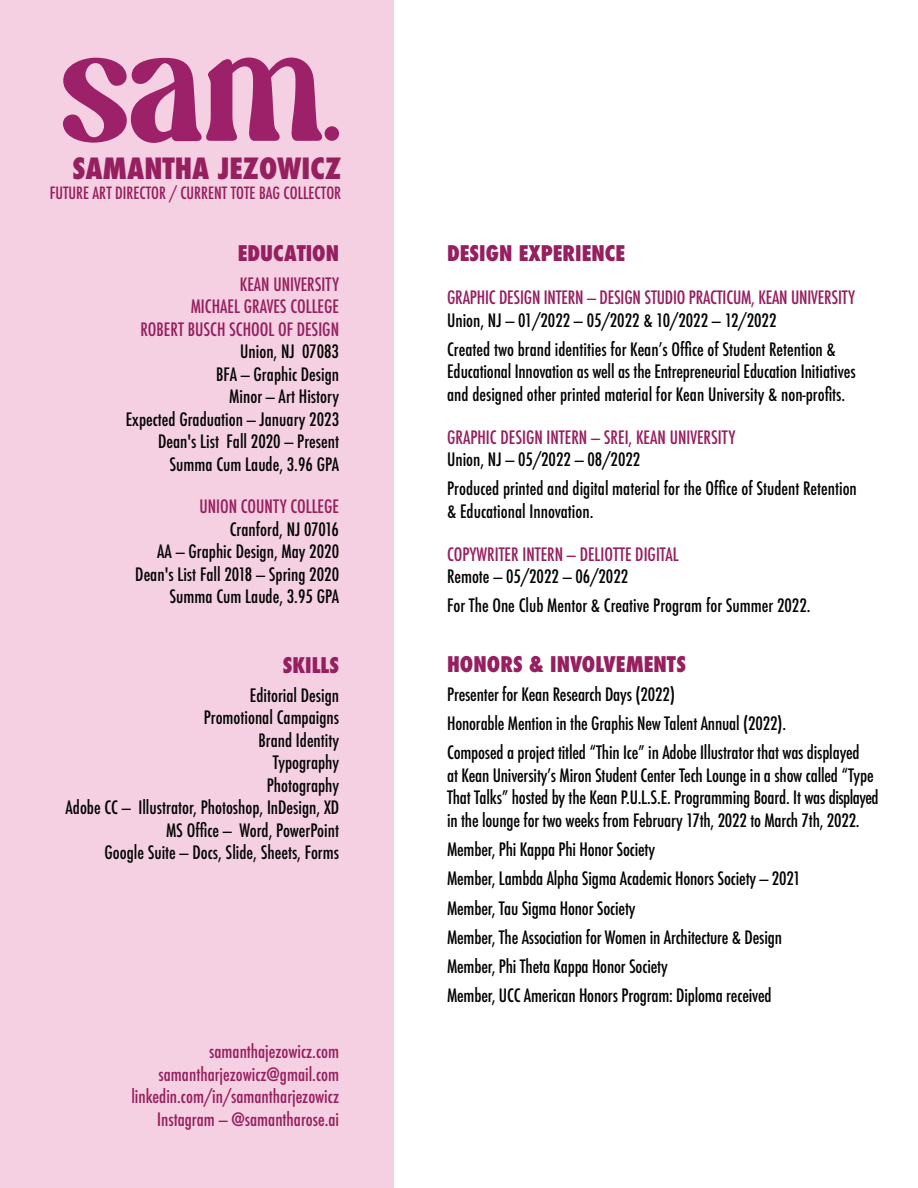
<style>
.page{position:relative;width:918px;height:1188px;background:#fff}
.page>*{position:absolute;margin:0;border:0;box-sizing:border-box;transform-origin:0 0}
.t1{font:800 condensed 28.5px "Futura";color:#961f5f}
.t2{font:800 condensed 21px "Futura";color:#961f5f}
.t3{font:500 condensed 18px/22.5px "Futura";color:#040503}
.t4{font:500 condensed 18px "Futura";color:#961f5f}
.t5{font:500 condensed 18px "Futura";color:#971f5f}
.t6{font:500 condensed 16.5px "Futura";color:#961f5f}
</style>
<div class="page">
<div style="left:0;top:0;width:393px;height:1188px;background:#f4d0e2"></div>
<svg style="left:63px;top:58px;width:259px;height:85px"></svg>
<div style="left:325px;top:126px;width:14px;height:15px;background:#9d2169;border-radius:50%"></div>
<p class="t1" style="left:73px;top:149px;width:270px">SAMANTHA JEZOWICZ</p>
<p class="t6" style="left:50px;top:182px;width:293px">FUTURE ART DIRECTOR / CURRENT TOTE BAG COLLECTOR</p>
<p class="t2" style="left:238px;top:239px;width:103px">EDUCATION</p>
<p class="t4" style="left:240px;top:272px;width:101px">KEAN UNIVERSITY</p>
<p class="t4" style="left:191px;top:295px;width:150px">MICHAEL GRAVES COLLEGE</p>
<p class="t4" style="left:140px;top:317px;width:200px">ROBERT BUSCH SCHOOL OF DESIGN</p>
<p class="t3" style="left:240px;top:340px;width:100px">Union, NJ 07083</p>
<p class="t3" style="left:216px;top:363px;width:124px">BFA — Graphic Design</p>
<p class="t3" style="left:229px;top:385px;width:111px">Minor — Art History</p>
<p class="t3" style="left:126px;top:408px;width:215px">Expected Graduation — January 2023</p>
<p class="t3" style="left:158px;top:430px;width:182px">Dean's List Fall 2020 — Present</p>
<p class="t3" style="left:170px;top:453px;width:171px">Summa Cum Laude, 3.96 GPA</p>
<p class="t4" style="left:199px;top:495px;width:141px">UNION COUNTY COLLEGE</p>
<p class="t3" style="left:230px;top:518px;width:111px">Cranford, NJ 07016</p>
<p class="t3" style="left:157px;top:541px;width:183px">AA — Graphic Design, May 2020</p>
<p class="t3" style="left:135px;top:563px;width:205px">Dean's List Fall 2018 — Spring 2020</p>
<p class="t3" style="left:170px;top:586px;width:171px">Summa Cum Laude, 3.95 GPA</p>
<p class="t2" style="left:283px;top:651px;width:58px">SKILLS</p>
<p class="t3" style="left:250px;top:684px;width:91px">Editorial Design</p>
<p class="t3" style="left:204px;top:707px;width:137px">Promotional Campaigns</p>
<p class="t3" style="left:258px;top:729px;width:82px">Brand Identity</p>
<p class="t3" style="left:273px;top:752px;width:68px">Typography</p>
<p class="t3" style="left:267px;top:774px;width:74px">Photography</p>
<p class="t3" style="left:66px;top:797px;width:275px">Adobe CC — Illustrator, Photoshop, InDesign, XD</p>
<p class="t3" style="left:166px;top:819px;width:175px">MS Office — Word, PowerPoint</p>
<p class="t3" style="left:104px;top:842px;width:236px">Google Suite — Docs, Slide, Sheets, Forms</p>
<p class="t5" style="left:209px;top:1040px;width:131px">samanthajezowicz.com</p>
<p class="t5" style="left:159px;top:1063px;width:182px">samantharjezowicz@gmail.com</p>
<p class="t5" style="left:131px;top:1085px;width:209px">linkedin.com/in/samantharjezowicz</p>
<p class="t5" style="left:157px;top:1108px;width:183px">Instagram — @samantharose.ai</p>
<p class="t2" style="left:447px;top:239px;width:180px">DESIGN EXPERIENCE</p>
<p class="t4" style="left:447px;top:286px;width:410px">GRAPHIC DESIGN INTERN — DESIGN STUDIO PRACTICUM, KEAN UNIVERSITY</p>
<p class="t3" style="left:447px;top:309px;width:331px">Union, NJ — 01/2022 — 05/2022 &amp; 10/2022 — 12/2022</p>
<p class="t3" style="left:447px;top:338px;width:410px">Created two brand identities for Kean’s Office of Student Retention &amp;<br>Educational Innovation as well as the Entrepreneurial Education Initiatives and designed other printed material for Kean University &amp; non-profits.</p>
<p class="t4" style="left:447px;top:425px;width:290px">GRAPHIC DESIGN INTERN — SREI, KEAN UNIVERSITY</p>
<p class="t3" style="left:447px;top:448px;width:195px">Union, NJ — 05/2022 — 08/2022</p>
<p class="t3" style="left:447px;top:478px;width:411px">Produced printed and digital material for the Office of Student Retention &amp; Educational Innovation.</p>
<p class="t4" style="left:447px;top:542px;width:233px">COPYWRITER INTERN — DELIOTTE DIGITAL</p>
<p class="t3" style="left:447px;top:565px;width:183px">Remote — 05/2022 — 06/2022</p>
<p class="t3" style="left:447px;top:595px;width:365px">For The One Club Mentor &amp; Creative Program for Summer 2022.</p>
<p class="t2" style="left:447px;top:650px;width:240px">HONORS &amp; INVOLVEMENTS</p>
<p class="t3" style="left:447px;top:683px;width:229px">Presenter for Kean Research Days (2022)</p>
<p class="t3" style="left:447px;top:712px;width:341px">Honorable Mention in the Graphis New Talent Annual (2022).</p>
<p class="t3" style="left:447px;top:742px;width:433px">Composed a project titled “Thin Ice” in Adobe Illustrator that was displayed<br>at Kean University’s Miron Student Center Tech Lounge in a show called “Type That Talks” hosted by the Kean P.U.L.S.E. Programming Board. It was displayed in the lounge for two weeks from February 17th, 2022 to March 7th, 2022.</p>
<p class="t3" style="left:447px;top:838px;width:209px">Member, Phi Kappa Phi Honor Society</p>
<p class="t3" style="left:447px;top:868px;width:355px">Member, Lambda Alpha Sigma Academic Honors Society — 2021</p>
<p class="t3" style="left:447px;top:897px;width:190px">Member, Tau Sigma Honor Society</p>
<p class="t3" style="left:447px;top:926px;width:336px">Member, The Association for Women in Architecture &amp; Design</p>
<p class="t3" style="left:447px;top:955px;width:222px">Member, Phi Theta Kappa Honor Society</p>
<p class="t3" style="left:447px;top:985px;width:326px">Member, UCC American Honors Program: Diploma received</p>
</div>
